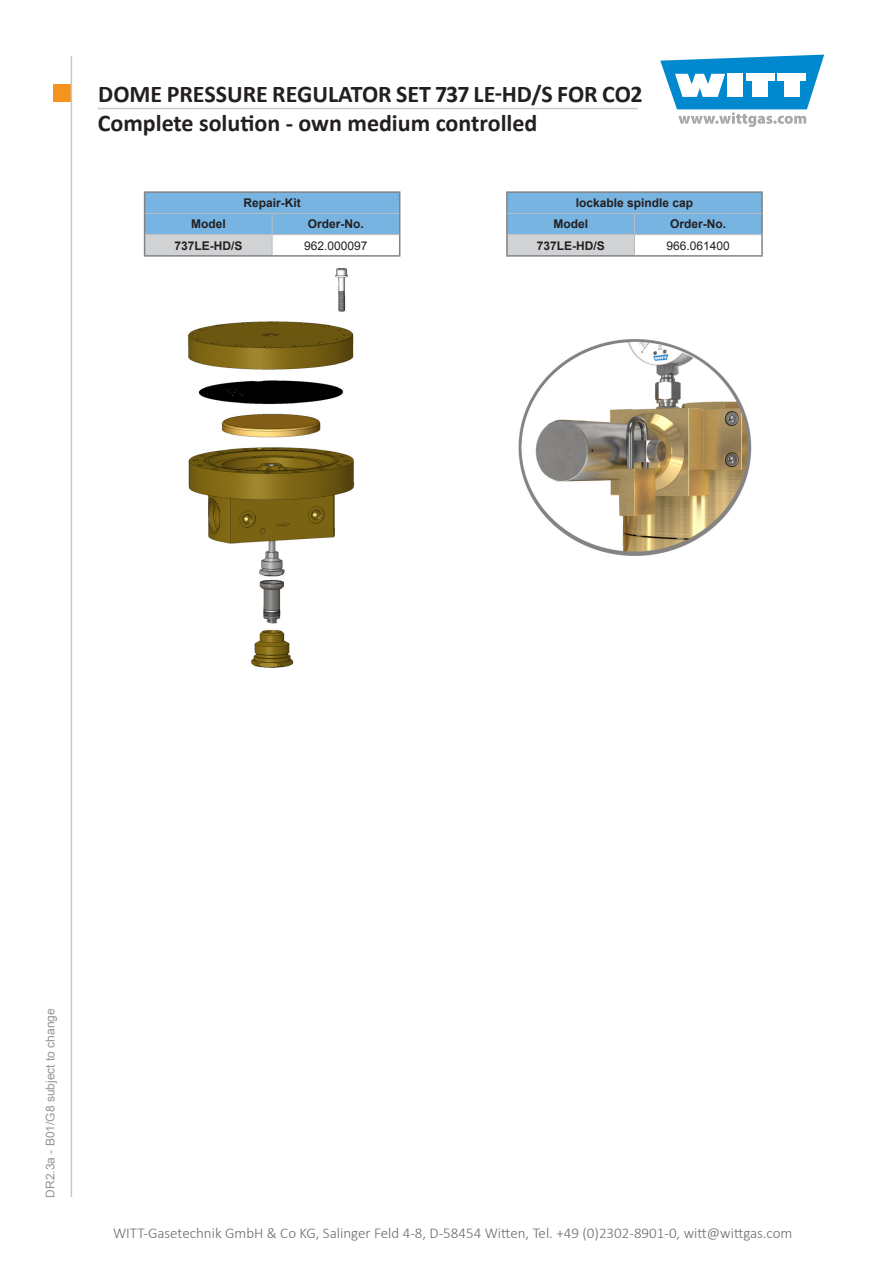
<style>
.page{position:relative;width:893px;height:1263px;background:#fff}
.page>*{position:absolute;margin:0;border:0;box-sizing:border-box;transform-origin:0 0}
.t1{font:700 24px/28.8px "Calibri";color:#231f20}
.t2{font:300 15px "Calibri";color:#6b6b6e}
.Grundtext{font:700 12px "Arial";color:#231f20}
.t3{font:12px "Arial";color:#939598}
.Grundtext-2{font:12px "Arial";color:#231f20}
</style>
<div class="page">
<div style="left:53px;top:85px;width:17px;height:17px;background:#f4931d"></div>
<svg style="left:660px;top:55px;width:164px;height:72px"></svg>
<hr style="left:71px;top:56px;width:1px;height:1141px;background:#c7c8ca">
<hr style="left:98px;top:108px;width:540px;height:1px;background:#c7c8ca">
<img style="left:188px;top:268px;width:167px;height:400px">
<hr style="left:144px;top:191px;width:128px;height:2px;background:#808285">
<hr style="left:272px;top:191px;width:128px;height:2px;background:#808285">
<hr style="left:144px;top:255px;width:128px;height:2px;background:#808285">
<hr style="left:272px;top:255px;width:128px;height:2px;background:#808285">
<svg style="left:144px;top:192px;width:256px;height:63px"></svg>
<hr style="left:506px;top:191px;width:128px;height:2px;background:#808285">
<hr style="left:506px;top:193px;width:2px;height:20px;background:#808285">
<hr style="left:634px;top:191px;width:129px;height:2px;background:#808285">
<hr style="left:761px;top:193px;width:2px;height:20px;background:#808285">
<hr style="left:506px;top:213px;width:2px;height:22px;background:#808285">
<hr style="left:761px;top:213px;width:2px;height:22px;background:#808285">
<hr style="left:506px;top:235px;width:2px;height:20px;background:#808285">
<hr style="left:761px;top:235px;width:2px;height:20px;background:#808285">
<hr style="left:506px;top:255px;width:128px;height:2px;background:#808285">
<hr style="left:634px;top:255px;width:129px;height:2px;background:#808285">
<svg style="left:507px;top:192px;width:255px;height:63px"></svg>
<img style="left:518px;top:339px;width:234px;height:217px">
<h1 class="t1" style="left:98px;top:79px;width:546px">DOME PRESSURE REGULATOR SET 737 LE-HD/S FOR CO2<br>Complete solution - own medium controlled</h1>
<p class="Grundtext" style="left:243px;top:195px;width:59px">Repair-Kit</p>
<p class="Grundtext" style="left:191px;top:216px;width:36px">Model</p>
<p class="Grundtext" style="left:308px;top:216px;width:58px">Order-No.</p>
<p class="Grundtext" style="left:174px;top:237px;width:70px">737LE-HD/S</p>
<p class="Grundtext-2" style="left:304px;top:238px;width:65px">962.000097</p>
<p class="Grundtext" style="left:576px;top:195px;width:119px">lockable spindle cap</p>
<p class="Grundtext" style="left:553px;top:216px;width:36px">Model</p>
<p class="Grundtext" style="left:670px;top:216px;width:58px">Order-No.</p>
<p class="Grundtext" style="left:537px;top:237px;width:70px">737LE-HD/S</p>
<p class="Grundtext-2" style="left:666px;top:238px;width:65px">966.061400</p>
<p class="t3" style="left:42px;top:1197px;width:191px;rotate:-90deg">DR2.3a - B01/G8 subject to change</p>
<p class="t2" style="left:113px;top:1224px;width:681px">WITT-Gasetechnik GmbH &amp; Co KG, Salinger Feld 4-8, D-58454 Witten, Tel. +49 (0)2302-8901-0, witt@wittgas.com</p>
</div>
